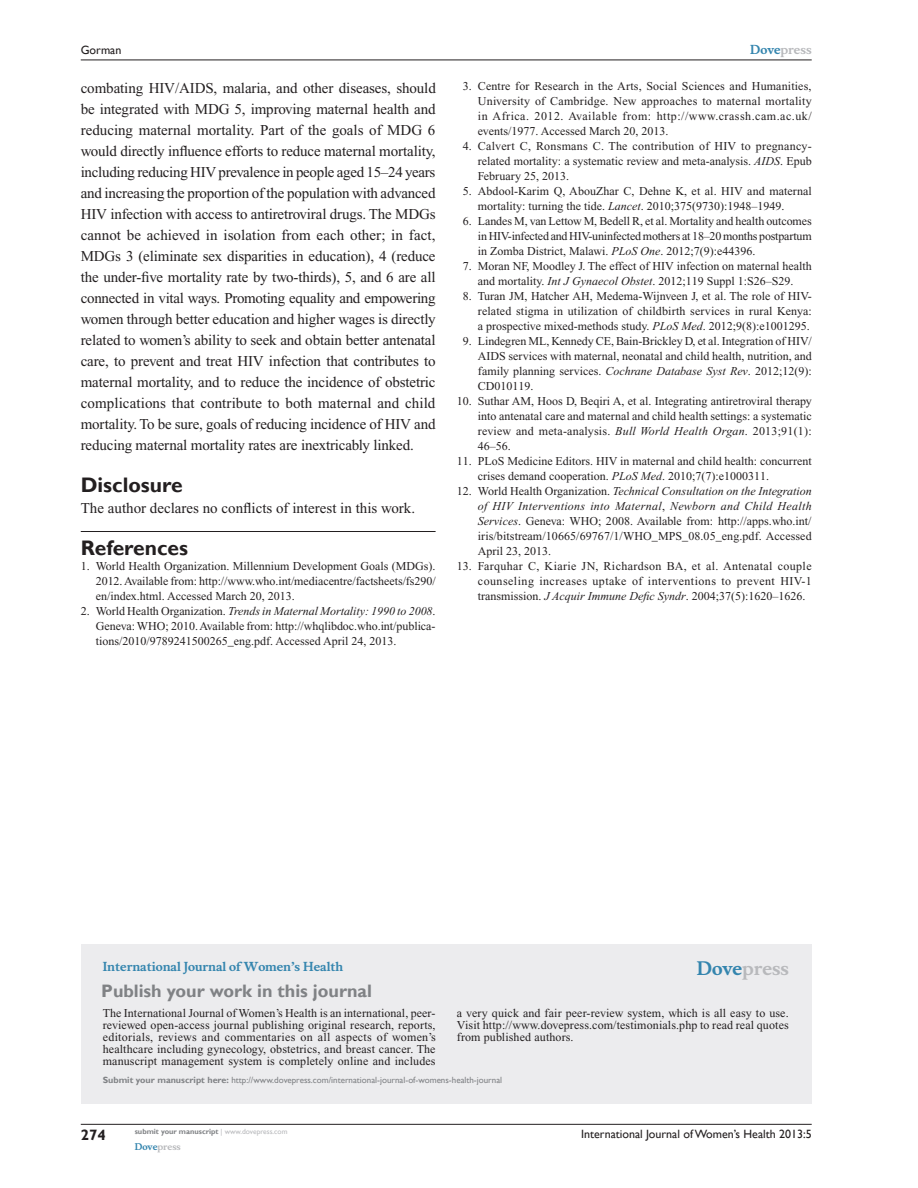
<style>
.page{position:relative;width:918px;height:1188px;background:#fff}
.page>*{position:absolute;margin:0;border:0;box-sizing:border-box;transform-origin:0 0}
.RefH{font:700 21px "Gill Sans";color:#231f20}
.PromBx-H1{font:700 18px "Gill Sans";color:#808285}
.PromBx-Brand{font:700 18px "Musee";color:#b8b9bc}
.Tx{font:15px/21px "Times New Roman";letter-spacing:-.01em;color:#231f20;text-align:justify}
.TxF{font:15px "Times New Roman";color:#231f20}
.t1{font:700 15px "Gill Sans";color:#231f20}
.RefNL2{font:12px/15px "Times New Roman";color:#231f20;text-align:justify}
.PromBx-Tx{font:12px/12px "Times New Roman";letter-spacing:.01em;color:#231f20;text-align:justify}
.RefNL1{font:12px/15px "Times New Roman";color:#231f20;text-align:justify}
.t2{font:12px "Gill Sans";color:#231f20}
.PromBx-JrnlName{font:700 12px "Musee";color:#3485ae}
.t3{font:700 12px "Musee";color:#b8b9bc}
.PromBx-SubmitMssWebA{font:9px "Gill Sans";color:#808285}
.t4{font:700 9px "Musee";color:#b8b9bc}
.t5{font:700 7.5px "Gill Sans";color:#808285}
.s1{font-style:italic}
.s2{color:#3485ae}
.s3{font-weight:700}
.s4{font-weight:400;color:#b8b9bc}
</style>
<div class="page">
<div style="left:81px;top:944px;width:731px;height:159px;background:#ececee"></div>
<hr style="left:81px;top:531px;width:355px;height:1px;background:#231f20">
<hr style="left:81px;top:1124px;width:731px;height:1px;background:#231f20">
<hr style="left:81px;top:60px;width:731px;height:1px;background:#231f20">
<p class="t2" style="left:81px;top:43px;width:42px">Gorman</p>
<p class="Tx" style="left:81px;top:77px;width:357px">combating HIV/AIDS, malaria, and other diseases, should be integrated with MDG 5, improving maternal health and reducing maternal mortality. Part of the goals of MDG 6 would directly influence efforts to reduce maternal mortality, including reducing HIV prevalence in people aged 15–24 years and increasing the proportion of the population with advanced HIV infection with access to antiretroviral drugs. The MDGs cannot be achieved in isolation from each other; in fact, MDGs 3 (eliminate sex disparities in education), 4 (reduce the under-five mortality rate by two-thirds), 5, and 6 are all connected in vital ways. Promoting equality and empowering women through better education and higher wages is directly related to women’s ability to seek and obtain better antenatal care, to prevent and treat HIV infection that contributes to maternal mortality, and to reduce the incidence of obstetric complications that contribute to both maternal and child mortality. To be sure, goals of reducing incidence of HIV and reducing maternal mortality rates are inextricably linked.</p>
<h1 class="RefH" style="left:81px;top:472px;width:103px">Disclosure</h1>
<p class="TxF" style="left:81px;top:499px;width:336px">The author declares no conflicts of interest in this work.</p>
<p class="RefH" style="left:81px;top:535px;width:109px">References</p>
<p class="RefNL1" style="left:96px;top:558px;width:341px;text-indent:-15px">1. World Health Organization. Millennium Development Goals (MDGs).<br>2012. Available from: http://www.who.int/mediacentre/factsheets/fs290/ en/index.html. Accessed March 20, 2013.</p>
<p class="RefNL1" style="left:96px;top:603px;width:341px;text-indent:-15px">2. World Health Organization. <span class="s1">Trends in Maternal Mortality: 1990 to 2008</span>.<br>Geneva: WHO; 2010. Available from: http://whqlibdoc.who.int/publica&shy;tions/2010/9789241500265_eng.pdf. Accessed April 24, 2013.</p>
<p class="t3" style="left:750px;top:43px;width:63px"><span class="s2">Dove</span>press</p>
<p class="RefNL2" style="left:478px;top:79px;width:335px;text-indent:-15px">3. Centre for Research in the Arts, Social Sciences and Humanities, University of Cambridge. New approaches to maternal mortality in Africa. 2012. Available from: http://www.crassh.cam.ac.uk/ events/1977. Accessed March 20, 2013.</p>
<p class="RefNL2" style="left:478px;top:139px;width:335px;text-indent:-15px">4. Calvert C, Ronsmans C. The contribution of HIV to pregnancy&shy;related mortality: a systematic review and meta-analysis. <span class="s1">AIDS</span>. Epub February 25, 2013.</p>
<p class="RefNL2" style="left:478px;top:184px;width:336px;text-indent:-15px">5. Abdool-Karim Q, AbouZhar C, Dehne K, et al. HIV and maternal mortality: turning the tide. <span class="s1">Lancet</span>. 2010;375(9730):1948–1949.</p>
<p class="RefNL2" style="left:478px;top:214px;width:335px;text-indent:-15px">6. Landes M, van Lettow M, Bedell R, et al. Mortality and health outcomes in HIV-infected and HIV-uninfected mothers at 18–20 months postpartum in Zomba District, Malawi. <span class="s1">PLoS One</span>. 2012;7(9):e44396.</p>
<p class="RefNL2" style="left:463px;top:259px;width:350px;text-align:center">7. Moran NF, Moodley J. The effect of HIV infection on maternal health and mortality. <span class="s1">Int J Gynaecol Obstet</span>. 2012;119 Suppl 1:S26–S29.</p>
<p class="RefNL2" style="left:478px;top:289px;width:336px;text-indent:-15px">8. Turan JM, Hatcher AH, Medema-Wijnveen J, et al. The role of HIV&shy;related stigma in utilization of childbirth services in rural Kenya: a prospective mixed-methods study. <span class="s1">PLoS Med</span>. 2012;9(8):e1001295.</p>
<p class="RefNL2" style="left:478px;top:334px;width:336px;text-indent:-15px">9. Lindegren ML, Kennedy CE, Bain-Brickley D, et al. Integration of HIV/ AIDS services with maternal, neonatal and child health, nutrition, and family planning services. <span class="s1">Cochrane Database Syst Rev</span>. 2012;12(9):<br>CD010119.</p>
<p class="RefNL2" style="left:478px;top:394px;width:335px;text-indent:-21px">10. Suthar AM, Hoos D, Beqiri A, et al. Integrating antiretroviral therapy into antenatal care and maternal and child health settings: a systematic review and meta-analysis. <span class="s1">Bull World Health Organ</span>. 2013;91(1):<br>46–56.</p>
<p class="RefNL2" style="left:478px;top:454px;width:335px;text-indent:-21px">11. PLoS Medicine Editors. HIV in maternal and child health: concurrent crises demand cooperation. <span class="s1">PLoS Med</span>. 2010;7(7):e1000311.</p>
<p class="RefNL2" style="left:478px;top:484px;width:335px;text-indent:-21px">12. World Health Organization. <span class="s1">Technical Consultation on the Integration of HIV Interventions into Maternal</span>, <span class="s1">Newborn and Child Health Services</span>. Geneva: WHO; 2008. Available from: http://apps.who.int/ iris/bitstream/10665/69767/1/WHO_MPS_08.05_eng.pdf. Accessed April 23, 2013.</p>
<p class="RefNL2" style="left:478px;top:559px;width:336px;text-indent:-21px">13. Farquhar C, Kiarie JN, Richardson BA, et al. Antenatal couple counseling increases uptake of interventions to prevent HIV-1 transmission. <span class="s1">J Acquir Immune Defic Syndr</span>. 2004;37(5):1620–1626.</p>
<p class="PromBx-JrnlName" style="left:103px;top:959px;width:242px">International Journal of Women’s Health</p>
<p class="PromBx-H1" style="left:101px;top:980px;width:272px">Publish your work in this journal</p>
<p class="PromBx-Brand" style="left:697px;top:958px;width:94px"><span class="s2">Dove</span>press</p>
<p class="PromBx-Tx" style="left:103px;top:1007px;width:335px">The International Journal of Women’s Health is an international, peer&shy;reviewed open-access journal publishing original research, reports, editorials, reviews and commentaries on all aspects of women’s healthcare including gynecology, obstetrics, and breast cancer. The manuscript management system is completely online and includes</p>
<p class="PromBx-Tx" style="left:457px;top:1007px;width:333px">a very quick and fair peer-review system, which is all easy to use.<br>Visit http://www.dovepress.com/testimonials.php to read real quotes from published authors.</p>
<p class="PromBx-SubmitMssWebA" style="left:103px;top:1075px;width:401px"><span class="s3">Submit your manuscript here:</span> http://www.dovepress.com/international-journal-of-womens-health-journal</p>
<p class="t1" style="left:81px;top:1126px;width:26px">274</p>
<p class="t5" style="left:135px;top:1127px;width:154px">submit your manuscript <span class="s4">| www.dovepress.com</span></p>
<p class="t4" style="left:135px;top:1141px;width:48px"><span class="s2">Dove</span>press</p>
<p class="t2" style="left:581px;top:1127px;width:232px">International Journal of Women’s Health 2013:5</p>
</div>
